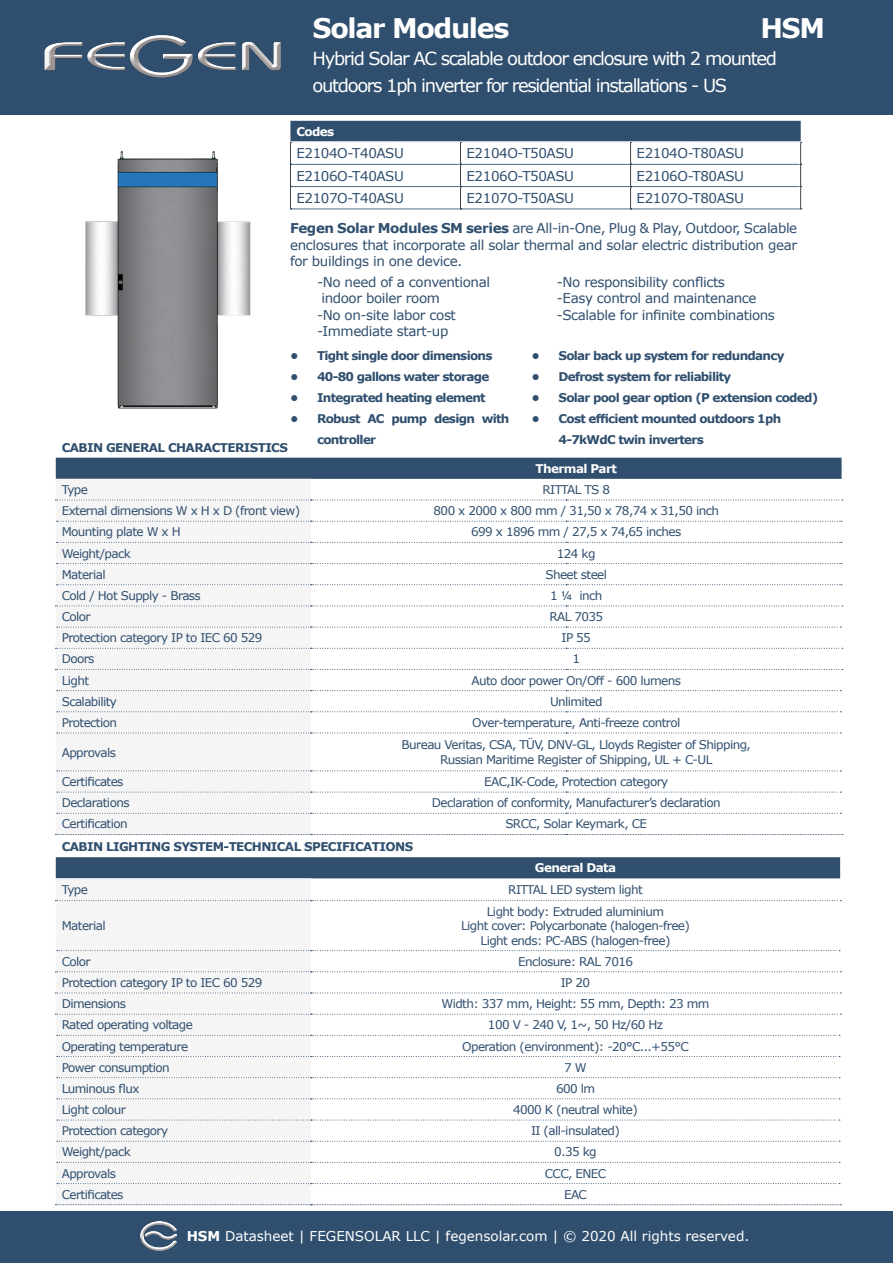
<style>
.page{position:relative;width:893px;height:1263px;background:#fff}
.page>*{position:absolute;margin:0;border:0;box-sizing:border-box;transform-origin:0 0}
.t1{font:700 27px "Verdana";letter-spacing:-.05em;color:#fff}
.t2{font:18px/27px "Verdana";letter-spacing:-.075em;color:#fff}
.t3{font:13.5px/16.2px "Verdana";letter-spacing:-.03em;color:#304f6e;text-align:justify}
.t4{font:13.5px "Verdana";color:#fff}
.t5{font:12px/14.4px "Verdana";letter-spacing:-.05em;color:#304f6e;text-align:center}
.t6{font:700 12px/21px "Verdana";letter-spacing:-.06em;color:#304f6e}
.t7{font:700 12px "Verdana";letter-spacing:-.05em;color:#fff}
.s1{font-weight:700}
</style>
<div class="page">
<div style="left:0;top:1212px;width:893px;height:51px;background:#304f6e"></div>
<div style="left:1px;top:1px;width:892px;height:114px;background:#304f6e"></div>
<img style="left:44px;top:35px;width:237px;height:43px">
<img style="left:140px;top:1221px;width:36px;height:30px">
<div style="left:56px;top:458px;width:786px;height:21px;background:#304f6e"></div>
<div style="left:56px;top:499px;width:255px;height:335px;background:#f5f5f6"></div>
<svg style="left:55px;top:500px;width:788px;height:1px"></svg>
<svg style="left:57px;top:521px;width:785px;height:1px"></svg>
<svg style="left:57px;top:542px;width:785px;height:1px"></svg>
<svg style="left:57px;top:563px;width:785px;height:1px"></svg>
<svg style="left:57px;top:584px;width:785px;height:1px"></svg>
<svg style="left:55px;top:605px;width:788px;height:1px"></svg>
<svg style="left:57px;top:627px;width:784px;height:1px"></svg>
<svg style="left:55px;top:648px;width:788px;height:1px"></svg>
<svg style="left:55px;top:669px;width:788px;height:1px"></svg>
<svg style="left:57px;top:690px;width:784px;height:1px"></svg>
<svg style="left:57px;top:711px;width:784px;height:1px"></svg>
<svg style="left:57px;top:733px;width:784px;height:1px"></svg>
<svg style="left:57px;top:770px;width:784px;height:1px"></svg>
<svg style="left:57px;top:792px;width:784px;height:1px"></svg>
<svg style="left:57px;top:813px;width:784px;height:1px"></svg>
<svg style="left:55px;top:834px;width:788px;height:1px"></svg>
<svg style="left:290px;top:121px;width:512px;height:89px"></svg>
<div style="left:56px;top:857px;width:784px;height:21px;background:#304f6e"></div>
<div style="left:56px;top:878px;width:255px;height:307px;background:#f5f5f6"></div>
<svg style="left:55px;top:900px;width:786px;height:1px"></svg>
<svg style="left:57px;top:950px;width:783px;height:1px"></svg>
<svg style="left:55px;top:971px;width:786px;height:1px"></svg>
<svg style="left:55px;top:992px;width:786px;height:1px"></svg>
<svg style="left:55px;top:1014px;width:786px;height:1px"></svg>
<svg style="left:57px;top:1035px;width:783px;height:1px"></svg>
<svg style="left:57px;top:1056px;width:783px;height:1px"></svg>
<svg style="left:57px;top:1077px;width:783px;height:1px"></svg>
<svg style="left:57px;top:1098px;width:783px;height:1px"></svg>
<svg style="left:57px;top:1120px;width:783px;height:1px"></svg>
<svg style="left:57px;top:1141px;width:783px;height:1px"></svg>
<svg style="left:57px;top:1162px;width:783px;height:1px"></svg>
<svg style="left:57px;top:1183px;width:783px;height:1px"></svg>
<svg style="left:55px;top:1204px;width:786px;height:1px"></svg>
<img style="left:85px;top:151px;width:166px;height:258px">
<p class="t1" style="left:313px;top:9px;width:198px">Solar Modules</p>
<p class="t1" style="left:760px;top:9px;width:66px">HSM</p>
<p class="t2" style="left:313px;top:45px;width:466px">Hybrid Solar AC scalable outdoor enclosure with 2 mounted outdoors 1ph inverter for residential installations - US</p>
<p class="t7" style="left:296px;top:123px;width:40px">Codes</p>
<p class="t3" style="left:296px;top:145px;width:109px">E2104O-T40ASU</p>
<p class="t3" style="left:466px;top:145px;width:109px">E2104O-T50ASU</p>
<p class="t3" style="left:637px;top:145px;width:109px">E2104O-T80ASU</p>
<p class="t3" style="left:296px;top:167px;width:109px">E2106O-T40ASU</p>
<p class="t3" style="left:466px;top:167px;width:109px">E2106O-T50ASU</p>
<p class="t3" style="left:637px;top:167px;width:109px">E2106O-T80ASU</p>
<p class="t3" style="left:296px;top:190px;width:109px">E2107O-T40ASU</p>
<p class="t3" style="left:466px;top:190px;width:109px">E2107O-T50ASU</p>
<p class="t3" style="left:637px;top:190px;width:109px">E2107O-T80ASU</p>
<p class="t3" style="left:290px;top:220px;width:509px"><span class="s1">Fegen Solar Modules SM series</span> are All-in-One, Plug &amp; Play, Outdoor, Scalable enclosures that incorporate all solar thermal and solar electric distribution gear for buildings in one device.</p>
<p class="t3" style="left:317px;top:274px;width:175px">-No need of a conventional</p>
<p class="t3" style="left:321px;top:290px;width:120px">indoor boiler room</p>
<p class="t3" style="left:317px;top:306px;width:140px">-No on-site labor cost</p>
<p class="t3" style="left:317px;top:323px;width:133px">-Immediate start-up</p>
<p class="t6" style="left:290px;top:344px;width:204px">• Tight single door dimensions</p>
<p class="t6" style="left:290px;top:365px;width:201px">• 40-80 gallons water storage</p>
<p class="t6" style="left:290px;top:386px;width:197px">• Integrated heating element</p>
<p class="t6" style="left:317px;top:407px;width:194px;text-indent:-27px">• Robust AC pump design with controller</p>
<p class="t6" style="left:62px;top:437px;width:228px">CABIN GENERAL CHARACTERISTICS</p>
<p class="t3" style="left:557px;top:274px;width:170px">-No responsibility conflicts</p>
<p class="t3" style="left:557px;top:290px;width:201px">-Easy control and maintenance</p>
<p class="t3" style="left:557px;top:306px;width:220px">-Scalable for infinite combinations</p>
<p class="t6" style="left:531px;top:344px;width:255px">• Solar back up system for redundancy</p>
<p class="t6" style="left:531px;top:365px;width:201px">• Defrost system for reliability</p>
<p class="t6" style="left:531px;top:386px;width:288px">• Solar pool gear option (P extension coded)</p>
<p class="t6" style="left:558px;top:407px;width:224px;text-indent:-27px">• Cost efficient mounted outdoors 1ph<br>4-7kWdC twin inverters</p>
<p class="t7" style="left:536px;top:460px;width:83px">Thermal Part</p>
<p class="t5" style="left:62px;top:482px;width:28px">Type</p>
<p class="t5" style="left:542px;top:482px;width:69px">RITTAL TS 8</p>
<p class="t5" style="left:62px;top:503px;width:240px">External dimensions W x H x D (front view)</p>
<p class="t5" style="left:434px;top:503px;width:287px">800 x 2000 x 800 mm / 31,50 x 78,74 x 31,50 inch</p>
<p class="t5" style="left:62px;top:525px;width:120px">Mounting plate W x H</p>
<p class="t5" style="left:471px;top:525px;width:212px">699 x 1896 mm / 27,5 x 74,65 inches</p>
<p class="t5" style="left:62px;top:546px;width:71px">Weight/pack</p>
<p class="t5" style="left:557px;top:546px;width:40px">124 kg</p>
<p class="t5" style="left:62px;top:567px;width:45px">Material</p>
<p class="t5" style="left:545px;top:567px;width:63px">Sheet steel</p>
<p class="t5" style="left:62px;top:588px;width:141px">Cold / Hot Supply - Brass</p>
<p class="t5" style="left:550px;top:588px;width:54px">1 ¼ inch</p>
<p class="t5" style="left:62px;top:609px;width:30px">Color</p>
<p class="t5" style="left:549px;top:609px;width:55px">RAL 7035</p>
<p class="t5" style="left:62px;top:631px;width:202px">Protection category IP to IEC 60 529</p>
<p class="t5" style="left:562px;top:631px;width:31px">IP 55</p>
<p class="t5" style="left:62px;top:652px;width:34px">Doors</p>
<p class="t5" style="left:572px;top:652px;width:9px">1</p>
<p class="t5" style="left:62px;top:673px;width:29px">Light</p>
<p class="t5" style="left:471px;top:673px;width:211px">Auto door power On/Off - 600 lumens</p>
<p class="t5" style="left:62px;top:694px;width:57px">Scalability</p>
<p class="t5" style="left:550px;top:694px;width:54px">Unlimited</p>
<p class="t5" style="left:62px;top:715px;width:57px">Protection</p>
<p class="t5" style="left:472px;top:715px;width:210px">Over-temperature, Anti-freeze control</p>
<p class="t5" style="left:62px;top:745px;width:56px">Approvals</p>
<p class="t5" style="left:402px;top:738px;width:351px">Bureau Veritas, CSA, TÜV, DNV-GL, Lloyds Register of Shipping,<br>Russian Maritime Register of Shipping, UL + C-UL</p>
<p class="t5" style="left:62px;top:774px;width:63px">Certificates</p>
<p class="t5" style="left:484px;top:774px;width:186px">EAC,IK-Code, Protection category</p>
<p class="t5" style="left:62px;top:795px;width:69px">Declarations</p>
<p class="t5" style="left:432px;top:795px;width:290px">Declaration of conformity, Manufacturer’s declaration</p>
<p class="t5" style="left:62px;top:817px;width:67px">Certification</p>
<p class="t5" style="left:505px;top:817px;width:143px">SRCC, Solar Keymark, CE</p>
<p class="t6" style="left:62px;top:836px;width:353px">CABIN LIGHTING SYSTEM-TECHNICAL SPECIFICATIONS</p>
<p class="t7" style="left:535px;top:859px;width:83px">General Data</p>
<p class="t5" style="left:62px;top:882px;width:28px">Type</p>
<p class="t5" style="left:508px;top:882px;width:136px">RITTAL LED system light</p>
<p class="t5" style="left:62px;top:918px;width:45px">Material</p>
<p class="t5" style="left:487px;top:904px;width:179px">Light body: Extruded aluminium</p>
<p class="t5" style="left:461px;top:918px;width:230px">Light cover: Polycarbonate (halogen-free)</p>
<p class="t5" style="left:481px;top:933px;width:191px">Light ends: PC-ABS (halogen-free)</p>
<p class="t5" style="left:62px;top:954px;width:30px">Color</p>
<p class="t5" style="left:518px;top:954px;width:116px">Enclosure: RAL 7016</p>
<p class="t5" style="left:62px;top:975px;width:202px">Protection category IP to IEC 60 529</p>
<p class="t5" style="left:561px;top:975px;width:31px">IP 20</p>
<p class="t5" style="left:62px;top:996px;width:66px">Dimensions</p>
<p class="t5" style="left:441px;top:996px;width:270px">Width: 337 mm, Height: 55 mm, Depth: 23 mm</p>
<p class="t5" style="left:62px;top:1018px;width:133px">Rated operating voltage</p>
<p class="t5" style="left:488px;top:1018px;width:177px">100 V - 240 V, 1~, 50 Hz/60 Hz</p>
<p class="t5" style="left:62px;top:1039px;width:128px">Operating temperature</p>
<p class="t5" style="left:462px;top:1039px;width:228px">Operation (environment): -20°C...+55°C</p>
<p class="t5" style="left:62px;top:1060px;width:109px">Power consumption</p>
<p class="t5" style="left:564px;top:1060px;width:24px">7 W</p>
<p class="t5" style="left:62px;top:1081px;width:79px">Luminous flux</p>
<p class="t5" style="left:556px;top:1081px;width:41px">600 lm</p>
<p class="t5" style="left:62px;top:1102px;width:66px">Light colour</p>
<p class="t5" style="left:513px;top:1102px;width:126px">4000 K (neutral white)</p>
<p class="t5" style="left:62px;top:1123px;width:108px">Protection category</p>
<p class="t5" style="left:531px;top:1123px;width:90px">II (all-insulated)</p>
<p class="t5" style="left:62px;top:1145px;width:71px">Weight/pack</p>
<p class="t5" style="left:554px;top:1145px;width:44px">0.35 kg</p>
<p class="t5" style="left:62px;top:1166px;width:56px">Approvals</p>
<p class="t5" style="left:545px;top:1166px;width:63px">CCC, ENEC</p>
<p class="t5" style="left:62px;top:1187px;width:63px">Certificates</p>
<p class="t5" style="left:564px;top:1187px;width:24px">EAC</p>
<p class="t4" style="left:187px;top:1226px;width:564px"><span class="s1">HSM</span> Datasheet | FEGENSOLAR LLC | fegensolar.com | © 2020 All rights reserved.</p>
</div>
